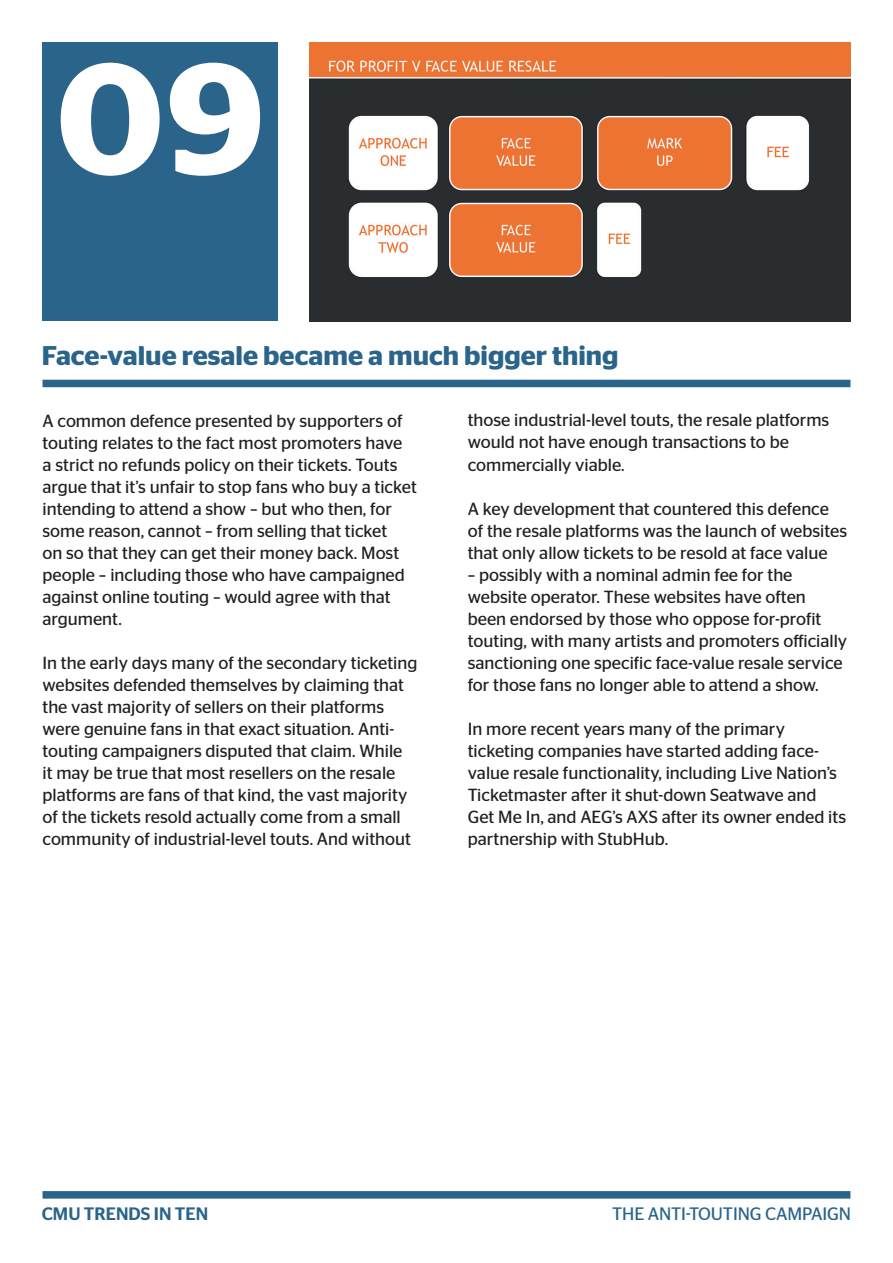
<style>
.page{position:relative;width:893px;height:1263px;background:#fff}
.page>*{position:absolute;margin:0;border:0;box-sizing:border-box;transform-origin:0 0}
.t1{font:600 157.5px "Stag Sans";color:#fff}
.t2{font:600 27px "Stag Sans";color:#2a648b}
.t3{font:18px "Stag Sans";letter-spacing:-.01em;color:#2a648b}
.t4{font:500 18px "Stag Sans";color:#2a648b}
.t5{font:17.55px/22px "Stag Sans";color:#231f20}
</style>
<div class="page">
<img style="left:310px;top:43px;width:540px;height:278px">
<div style="left:43px;top:43px;width:235px;height:278px;background:#2a648b"></div>
<div style="left:43px;top:380px;width:807px;height:7px;background:#2a648b"></div>
<div style="left:43px;top:1191px;width:807px;height:7px;background:#2a648b"></div>
<h1 class="t1" style="left:56px;top:28px;width:209px">09</h1>
<h2 class="t2" style="left:42px;top:340px;width:578px">Face-value resale became a much bigger thing</h2>
<p class="t5" style="left:43px;top:409px;width:376px">A common defence presented by supporters of touting relates to the fact most promoters have<br>a strict no refunds policy on their tickets. Touts argue that it’s unfair to stop fans who buy a ticket intending to attend a show – but who then, for some reason, cannot – from selling that ticket<br>on so that they can get their money back. Most people – including those who have campaigned against online touting – would agree with that argument.</p>
<p class="t5" style="left:43px;top:652px;width:376px">In the early days many of the secondary ticketing websites defended themselves by claiming that the vast majority of sellers on their platforms were genuine fans in that exact situation. Anti&shy;touting campaigners disputed that claim. While<br>it may be true that most resellers on the resale platforms are fans of that kind, the vast majority of the tickets resold actually come from a small community of industrial-level touts. And without</p>
<p class="t5" style="left:468px;top:409px;width:363px">those industrial-level touts, the resale platforms would not have enough transactions to be commercially viable.</p>
<p class="t5" style="left:468px;top:497px;width:381px">A key development that countered this defence of the resale platforms was the launch of websites that only allow tickets to be resold at face value</p>
<p class="t5" style="left:468px;top:563px;width:381px">– possibly with a nominal admin fee for the website operator. These websites have often been endorsed by those who oppose for-profit touting, with many artists and promoters officially sanctioning one specific face-value resale service for those fans no longer able to attend a show.</p>
<p class="t5" style="left:468px;top:718px;width:380px">In more recent years many of the primary ticketing companies have started adding face&shy;value resale functionality, including Live Nation’s Ticketmaster after it shut-down Seatwave and Get Me In, and AEG’s AXS after its owner ended its partnership with StubHub.</p>
<p class="t4" style="left:42px;top:1204px;width:168px">CMU TRENDS IN TEN</p>
<p class="t3" style="left:612px;top:1204px;width:240px">THE ANTI-TOUTING CAMPAIGN</p>
</div>
